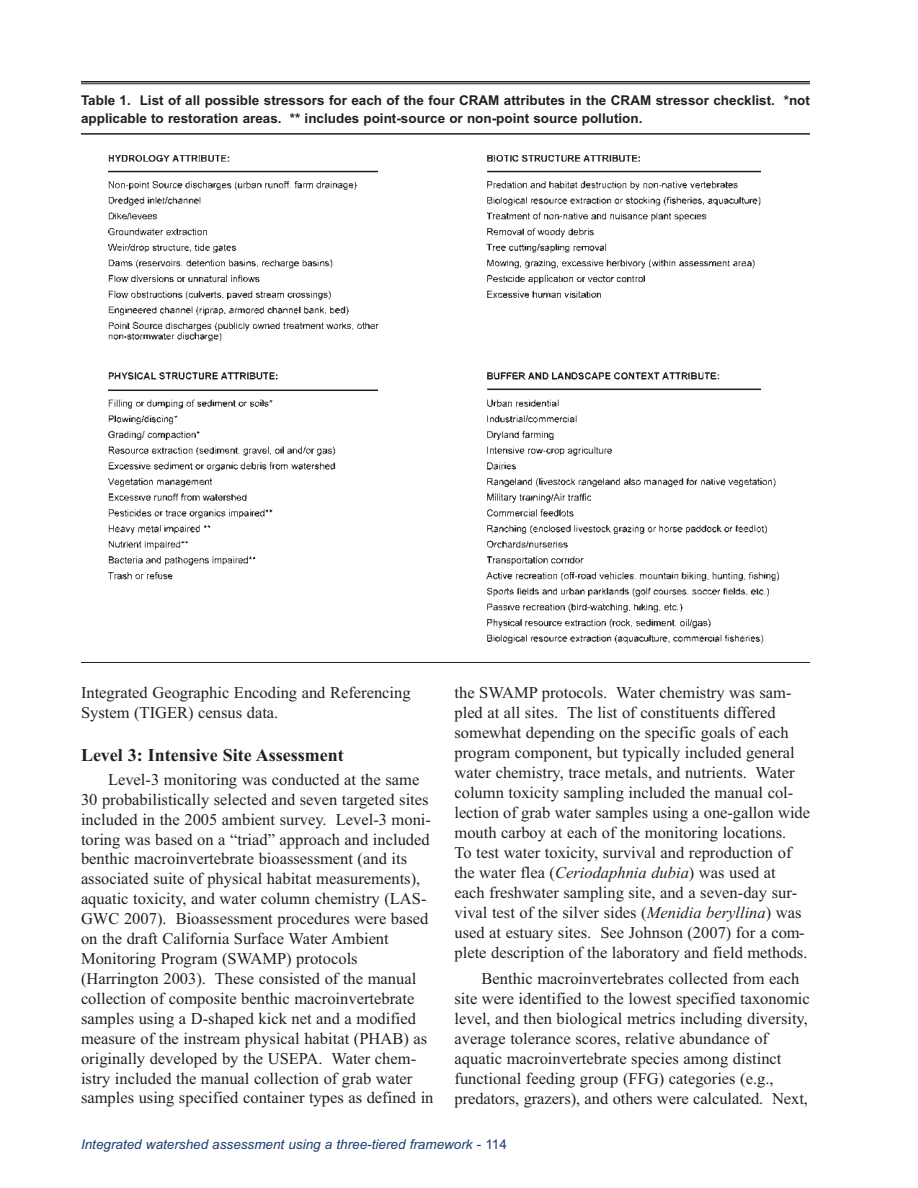
<style>
.page{position:relative;width:918px;height:1188px;background:#fff}
.page>*{position:absolute;margin:0;border:0;box-sizing:border-box;transform-origin:0 0}
.t1{font:700 18px "Times New Roman";color:#231f20}
.t2{font:16.5px/20px "Times New Roman";color:#231f20}
.t3{font:700 13.5px/18px "Arial";color:#231f20}
.t4{font:italic 13.5px "Arial";color:#1b3b6e}
.s1{font-style:italic}
.s2{font-style:normal}
</style>
<div class="page">
<img style="left:108px;top:155px;width:671px;height:489px">
<hr style="left:81px;top:81px;width:729px;height:1px;background:#231f20">
<hr style="left:81px;top:83px;width:729px;height:1px;background:#231f20">
<hr style="left:81px;top:133px;width:729px;height:2px;background:#231f20">
<hr style="left:108px;top:171px;width:270px;height:1px;background:#231f20">
<hr style="left:487px;top:171px;width:274px;height:1px;background:#231f20">
<hr style="left:108px;top:390px;width:270px;height:1px;background:#231f20">
<hr style="left:487px;top:389px;width:274px;height:1px;background:#231f20">
<hr style="left:81px;top:662px;width:729px;height:1px;background:#231f20">
<p class="t3" style="left:81px;top:91px;width:731px">Table 1. List of all possible stressors for each of the four CRAM attributes in the CRAM stressor checklist. *not applicable to restoration areas. ** includes point-source or non-point source pollution.</p>
<p class="t2" style="left:81px;top:682px;width:331px">Integrated Geographic Encoding and Referencing<br>System (TIGER) census data.</p>
<p class="t1" style="left:81px;top:744px;width:264px">Level 3: Intensive Site Assessment</p>
<p class="t2" style="left:81px;top:769px;width:354px;text-indent:27px">Level-3 monitoring was conducted at the same 30 probabilistically selected and seven targeted sites included in the 2005 ambient survey. Level-3 moni&shy;toring was based on a “triad” approach and included benthic macroinvertebrate bioassessment (and its associated suite of physical habitat measurements), aquatic toxicity, and water column chemistry (LAS-GWC 2007). Bioassessment procedures were based on the draft California Surface Water Ambient Monitoring Program (SWAMP) protocols (Harrington 2003). These consisted of the manual collection of composite benthic macroinvertebrate samples using a D-shaped kick net and a modified measure of the instream physical habitat (PHAB) as originally developed by the USEPA. Water chem&shy;istry included the manual collection of grab water samples using specified container types as defined in</p>
<p class="t2" style="left:455px;top:683px;width:357px">the SWAMP protocols. Water chemistry was sam&shy;pled at all sites. The list of constituents differed somewhat depending on the specific goals of each program component, but typically included general water chemistry, trace metals, and nutrients. Water column toxicity sampling included the manual col&shy;lection of grab water samples using a one-gallon wide mouth carboy at each of the monitoring locations.<br>To test water toxicity, survival and reproduction of the water flea (<span class="s1">Ceriodaphnia dubia</span>) was used at each freshwater sampling site, and a seven-day sur&shy;vival test of the silver sides (<span class="s1">Menidia beryllina</span>) was used at estuary sites. See Johnson (2007) for a com&shy;plete description of the laboratory and field methods.</p>
<p class="t2" style="left:455px;top:968px;width:357px;text-indent:27px">Benthic macroinvertebrates collected from each site were identified to the lowest specified taxonomic level, and then biological metrics including diversity, average tolerance scores, relative abundance of aquatic macroinvertebrate species among distinct functional feeding group (FFG) categories (e.g., predators, grazers), and others were calculated. Next,</p>
<p class="t4" style="left:81px;top:1137px;width:427px">Integrated watershed assessment using a three-tiered framework <span class="s2">- 114</span></p>
</div>
